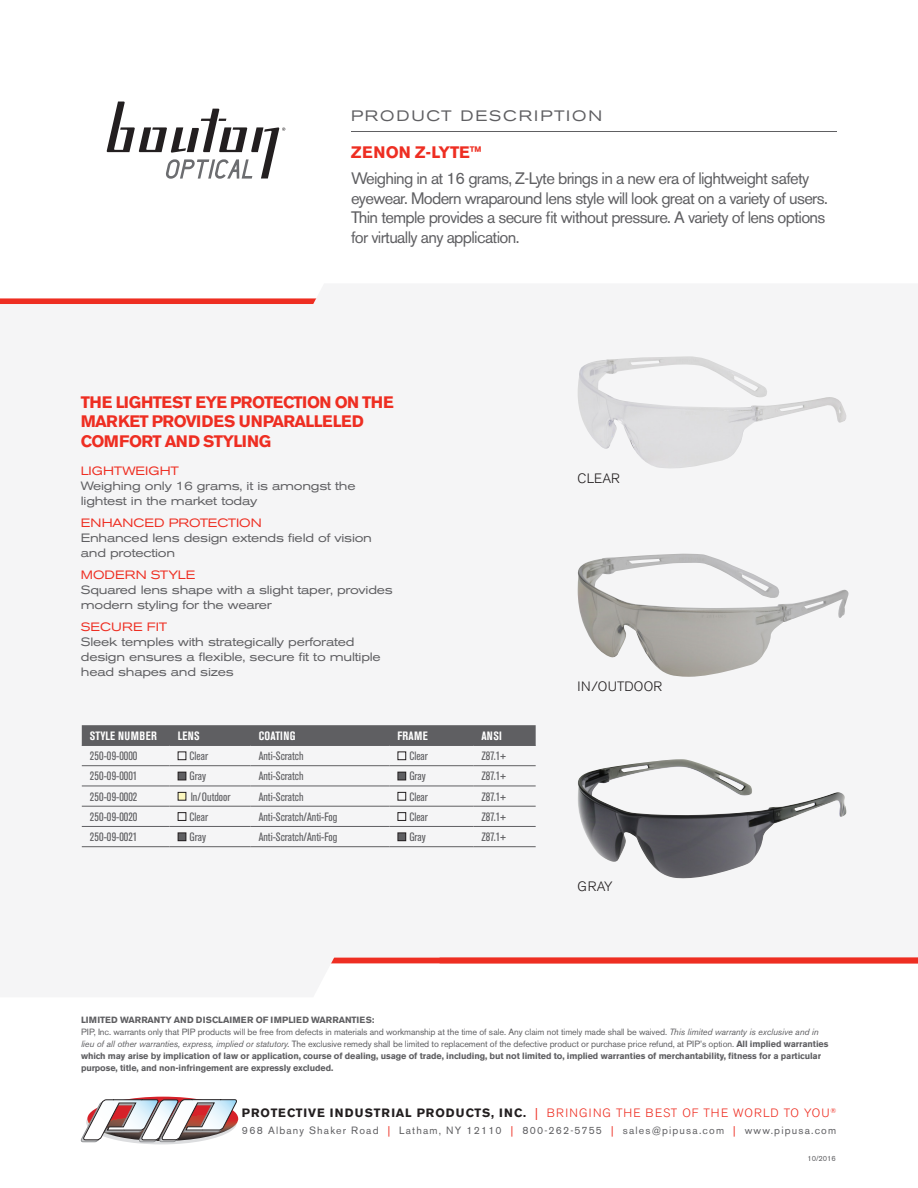
<style>
.page{position:relative;width:918px;height:1188px;background:#fff}
.page>*{position:absolute;margin:0;border:0;box-sizing:border-box;transform-origin:0 0}
.t1{font:16.5px/19.5px "Akzidenz Grotesk BE";letter-spacing:-.04em;color:#5f5f62}
.t2{font:700 16.5px/19.5px "Akzidenz Grotesk BE";letter-spacing:-.04em;color:#ee2e22}
.t3{font:700 16.5px "Akzidenz Grotesk BE";color:#ee2e22}
.t4{font:expanded 15px "Akzidenz Grotesk BE";letter-spacing:.12em;color:#5f5f62}
.t5{font:300 13.5px "Akzidenz Grotesk BE";letter-spacing:.02em;color:#231f20}
.t6{font:expanded 12px/15px "Akzidenz Grotesk BE";letter-spacing:-.02em;color:#5f5f62}
.t7{font:condensed 12px "Akzidenz Grotesk BE";color:#5f5f62}
.t8{font:700 12px "Akzidenz Grotesk BE";letter-spacing:.07em;color:#231f20}
.t9{font:expanded 12px "Akzidenz Grotesk BE";color:#ee2e22}
.t10{font:700 condensed 12px "Akzidenz Grotesk BE";letter-spacing:.03em;color:#fff}
.t11{font:10.5px "Akzidenz Grotesk BE";letter-spacing:.11em;color:#5f5f62}
.t12{font:9px/12px "Akzidenz Grotesk BE";letter-spacing:-.01em;color:#5f5f62}
.t13{font:700 9px "Akzidenz Grotesk BE";letter-spacing:-.01em;color:#5f5f62}
.t14{font:7.5px "Akzidenz Grotesk BE";letter-spacing:-.01em;color:#5f5f62}
.s1{font-style:italic}
.s2{font-weight:700}
.s3{font-weight:400;color:#ee2e22}
.s4{font-weight:300;color:#ee2e22}
.s5{color:#ee2e22}
</style>
<div class="page">
<div style="left:0;top:298px;width:918px;height:666px;background:#f5f5f6"></div>
<hr style="left:351px;top:131px;width:486px;height:1px;background:#5f5f62">
<svg style="left:80px;top:1097px;width:159px;height:47px"></svg>
<div style="left:82px;top:725px;width:454px;height:20px;background:#5f5f62"></div>
<hr style="left:82px;top:765px;width:88px;height:1px;background:#5f5f62">
<hr style="left:170px;top:765px;width:81px;height:1px;background:#5f5f62">
<hr style="left:251px;top:765px;width:138px;height:1px;background:#5f5f62">
<hr style="left:389px;top:765px;width:84px;height:1px;background:#5f5f62">
<hr style="left:473px;top:765px;width:63px;height:1px;background:#5f5f62">
<hr style="left:82px;top:786px;width:88px;height:1px;background:#5f5f62">
<hr style="left:170px;top:786px;width:81px;height:1px;background:#5f5f62">
<hr style="left:251px;top:786px;width:138px;height:1px;background:#5f5f62">
<hr style="left:389px;top:786px;width:84px;height:1px;background:#5f5f62">
<hr style="left:473px;top:786px;width:63px;height:1px;background:#5f5f62">
<hr style="left:82px;top:806px;width:88px;height:1px;background:#5f5f62">
<hr style="left:170px;top:806px;width:81px;height:1px;background:#5f5f62">
<hr style="left:251px;top:806px;width:138px;height:1px;background:#5f5f62">
<hr style="left:389px;top:806px;width:84px;height:1px;background:#5f5f62">
<hr style="left:473px;top:806px;width:63px;height:1px;background:#5f5f62">
<hr style="left:82px;top:826px;width:88px;height:1px;background:#5f5f62">
<hr style="left:170px;top:826px;width:81px;height:1px;background:#5f5f62">
<hr style="left:251px;top:826px;width:138px;height:1px;background:#5f5f62">
<hr style="left:389px;top:826px;width:84px;height:1px;background:#5f5f62">
<hr style="left:473px;top:826px;width:63px;height:1px;background:#5f5f62">
<hr style="left:82px;top:846px;width:88px;height:1px;background:#5f5f62">
<hr style="left:170px;top:846px;width:81px;height:1px;background:#5f5f62">
<hr style="left:251px;top:846px;width:138px;height:1px;background:#5f5f62">
<hr style="left:389px;top:846px;width:84px;height:1px;background:#5f5f62">
<hr style="left:473px;top:846px;width:63px;height:1px;background:#5f5f62">
<hr style="left:82px;top:745px;width:88px;height:1px;background:#5f5f62">
<hr style="left:170px;top:745px;width:81px;height:1px;background:#5f5f62">
<hr style="left:251px;top:745px;width:138px;height:1px;background:#5f5f62">
<hr style="left:389px;top:745px;width:84px;height:1px;background:#5f5f62">
<hr style="left:473px;top:745px;width:63px;height:1px;background:#5f5f62">
<div style="left:178px;top:752px;width:8px;height:8px;border:1px solid #231f20"></div>
<div style="left:398px;top:752px;width:8px;height:8px;border:1px solid #231f20"></div>
<div style="left:178px;top:772px;width:8px;height:8px;background:#5f5f62"></div>
<div style="left:178px;top:772px;width:8px;height:8px;border:1px solid #231f20"></div>
<div style="left:398px;top:772px;width:8px;height:8px;background:#5f5f62"></div>
<div style="left:398px;top:772px;width:8px;height:8px;border:1px solid #231f20"></div>
<div style="left:178px;top:792px;width:8px;height:8px;background:#fcf7bf"></div>
<div style="left:178px;top:792px;width:8px;height:9px;border:1px solid #231f20"></div>
<div style="left:398px;top:792px;width:8px;height:9px;border:1px solid #231f20"></div>
<div style="left:178px;top:812px;width:8px;height:9px;border:1px solid #231f20"></div>
<div style="left:398px;top:812px;width:8px;height:9px;border:1px solid #231f20"></div>
<div style="left:178px;top:833px;width:8px;height:8px;background:#5f5f62"></div>
<div style="left:178px;top:833px;width:8px;height:8px;border:1px solid #231f20"></div>
<div style="left:398px;top:833px;width:8px;height:8px;background:#5f5f62"></div>
<div style="left:398px;top:833px;width:8px;height:8px;border:1px solid #231f20"></div>
<svg style="left:107px;top:102px;width:178px;height:77px"></svg>
<img style="left:578px;top:356px;width:270px;height:114px">
<img style="left:576px;top:554px;width:272px;height:123px">
<img style="left:577px;top:759px;width:269px;height:120px">
<p class="t4" style="left:351px;top:107px;width:253px">PRODUCT DESCRIPTION</p>
<p class="t3" style="left:351px;top:143px;width:132px">ZENON Z-LYTE™</p>
<p class="t1" style="left:351px;top:169px;width:478px">Weighing in at 16 grams, Z-Lyte brings in a new era of lightweight safety eyewear. Modern wraparound lens style will look great on a variety of users.<br>Thin temple provides a secure fit without pressure. A variety of lens options for virtually any application.</p>
<p class="t2" style="left:81px;top:393px;width:315px">THE LIGHTEST EYE PROTECTION ON THE<br>MARKET PROVIDES UNPARALLELED<br>COMFORT AND STYLING</p>
<p class="t9" style="left:81px;top:464px;width:100px">LIGHTWEIGHT</p>
<p class="t6" style="left:81px;top:479px;width:276px">Weighing only 16 grams, it is amongst the lightest in the market today</p>
<p class="t9" style="left:81px;top:516px;width:182px">ENHANCED PROTECTION</p>
<p class="t6" style="left:81px;top:531px;width:293px">Enhanced lens design extends field of vision and protection</p>
<p class="t9" style="left:81px;top:568px;width:116px">MODERN STYLE</p>
<p class="t6" style="left:81px;top:582px;width:314px">Squared lens shape with a slight taper, provides modern styling for the wearer</p>
<p class="t9" style="left:81px;top:620px;width:88px">SECURE FIT</p>
<p class="t6" style="left:81px;top:634px;width:302px">Sleek temples with strategically perforated design ensures a flexible, secure fit to multiple head shapes and sizes</p>
<p class="t10" style="left:90px;top:729px;width:69px">STYLE NUMBER</p>
<p class="t10" style="left:178px;top:729px;width:24px">LENS</p>
<p class="t10" style="left:259px;top:729px;width:38px">COATING</p>
<p class="t10" style="left:398px;top:729px;width:32px">FRAME</p>
<p class="t10" style="left:481px;top:729px;width:22px">ANSI</p>
<p class="t7" style="left:90px;top:749px;width:49px">250-09-0000</p>
<p class="t7" style="left:190px;top:749px;width:20px">Clear</p>
<p class="t7" style="left:259px;top:749px;width:46px">Anti-Scratch</p>
<p class="t7" style="left:409px;top:749px;width:20px">Clear</p>
<p class="t7" style="left:481px;top:749px;width:26px">Z87.1+</p>
<p class="t7" style="left:90px;top:770px;width:49px">250-09-0001</p>
<p class="t7" style="left:190px;top:770px;width:18px">Gray</p>
<p class="t7" style="left:259px;top:770px;width:46px">Anti-Scratch</p>
<p class="t7" style="left:409px;top:770px;width:18px">Gray</p>
<p class="t7" style="left:481px;top:770px;width:26px">Z87.1+</p>
<p class="t7" style="left:90px;top:790px;width:49px">250-09-0002</p>
<p class="t7" style="left:191px;top:790px;width:41px">In/Outdoor</p>
<p class="t7" style="left:259px;top:790px;width:46px">Anti-Scratch</p>
<p class="t7" style="left:409px;top:790px;width:20px">Clear</p>
<p class="t7" style="left:481px;top:790px;width:26px">Z87.1+</p>
<p class="t7" style="left:90px;top:810px;width:49px">250-09-0020</p>
<p class="t7" style="left:190px;top:810px;width:20px">Clear</p>
<p class="t7" style="left:259px;top:810px;width:80px">Anti-Scratch/Anti-Fog</p>
<p class="t7" style="left:409px;top:810px;width:20px">Clear</p>
<p class="t7" style="left:481px;top:810px;width:26px">Z87.1+</p>
<p class="t7" style="left:90px;top:830px;width:49px">250-09-0021</p>
<p class="t7" style="left:190px;top:830px;width:18px">Gray</p>
<p class="t7" style="left:259px;top:830px;width:80px">Anti-Scratch/Anti-Fog</p>
<p class="t7" style="left:409px;top:830px;width:18px">Gray</p>
<p class="t7" style="left:481px;top:830px;width:26px">Z87.1+</p>
<p class="t5" style="left:578px;top:471px;width:44px">CLEAR</p>
<p class="t5" style="left:578px;top:679px;width:86px">IN/OUTDOOR</p>
<p class="t5" style="left:578px;top:879px;width:36px">GRAY</p>
<p class="t13" style="left:81px;top:1015px;width:295px">LIMITED WARRANTY AND DISCLAIMER OF IMPLIED WARRANTIES:</p>
<p class="t12" style="left:81px;top:1026px;width:749px">PIP, Inc. warrants only that PIP products will be free from defects in materials and workmanship at the time of sale. Any claim not timely made shall be waived. <span class="s1">This limited warranty is exclusive and in lieu of all other warranties, express, implied or statutory.</span> The exclusive remedy shall be limited to replacement of the defective product or purchase price refund, at PIP’s option. <span class="s2">All implied warranties which may arise by implication of law or application, course of dealing, usage of trade, including, but not limited to, implied warranties of merchantability, fitness for a particular purpose, title, and non-infringement are expressly excluded.</span></p>
<p class="t8" style="left:242px;top:1105px;width:596px">PROTECTIVE INDUSTRIAL PRODUCTS, INC. <span class="s3">|</span> <span class="s4">BRINGING THE BEST OF THE WORLD TO YOU</span><sup>®</sup></p>
<p class="t11" style="left:242px;top:1124px;width:596px">968 Albany Shaker Road <span class="s5">|</span> Latham, NY 12110 <span class="s5">|</span> 800-262-5755 <span class="s5">|</span> sales@pipusa.com <span class="s5">|</span> www.pipusa.com</p>
<p class="t14" style="left:808px;top:1154px;width:30px">10/2016</p>
</div>
